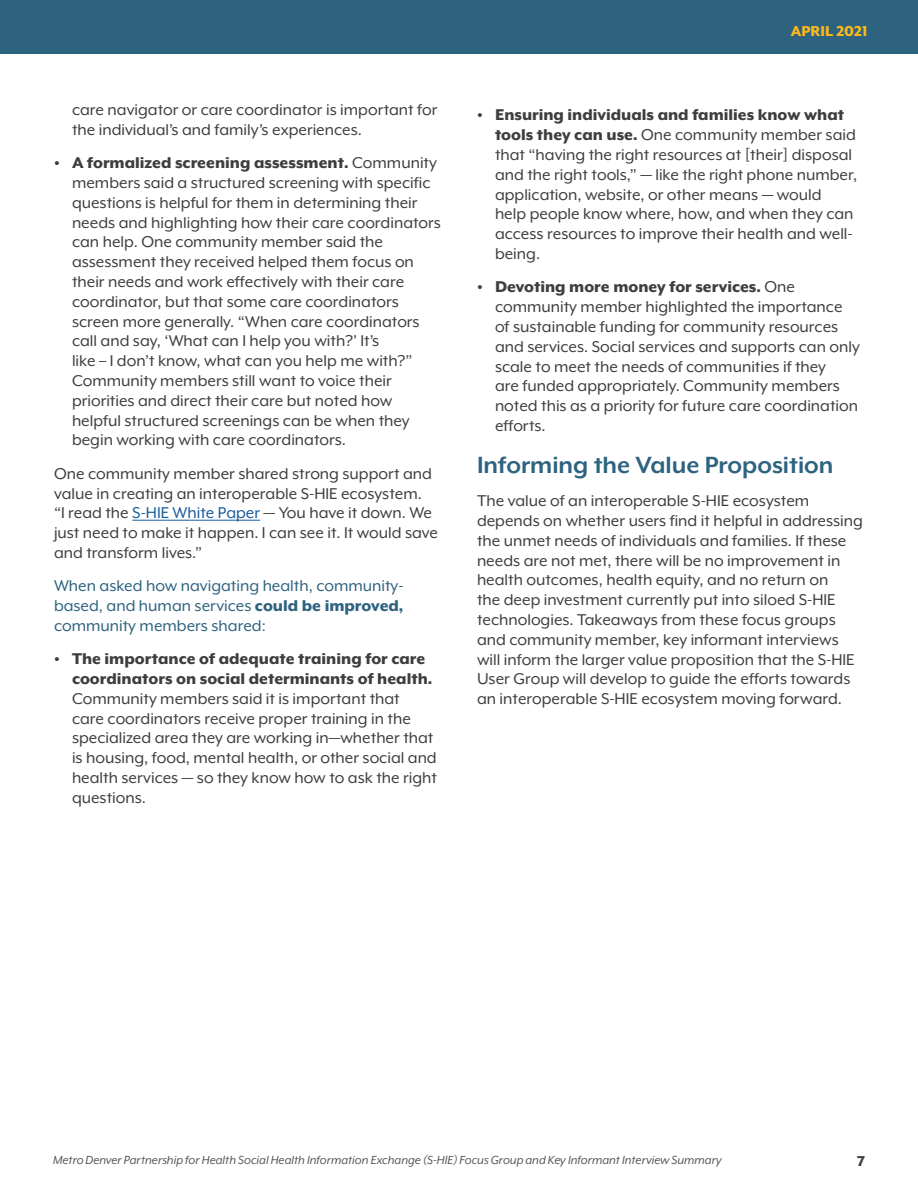
<style>
.page{position:relative;width:918px;height:1188px;background:#fff}
.page>*{position:absolute;margin:0;border:0;box-sizing:border-box;transform-origin:0 0}
.t1{font:700 27px "Mr Eaves XL Mod OT";color:#2e6380}
.t2{font:18px/19.8px "Mr Eaves XL Mod OT";color:#3e3e3f}
.t3{font:18px/19.8px "Mr Eaves XL Mod OT";color:#2e6380;text-align:justify}
.t4{font:800 16.5px "Mr Eaves XL Mod OT";color:#fdb91b}
.t5{font:800 16.5px "Mr Eaves XL Mod OT";color:#3e3e3f}
.t6{font:italic 13.5px "Mr Eaves XL Mod OT";color:#545557}
.s1{font-weight:800}
.s2{color:#175d9e}
</style>
<div class="page">
<div style="left:0;top:0;width:918px;height:54px;background:#2e6380"></div>
<hr style="left:132px;top:520px;width:128px;height:1px;background:#175d9e">
<p class="t2" style="left:72px;top:100px;width:367px">care navigator or care coordinator is important for the individual’s and family’s experiences.</p>
<p class="t2" style="left:72px;top:153px;width:371px;text-indent:-18px"><span class="s1">• A formalized screening assessment.</span> Community members said a structured screening with specific questions is helpful for them in determining their needs and highlighting how their care coordinators can help. One community member said the assessment they received helped them focus on their needs and work effectively with their care coordinator, but that some care coordinators screen more generally. “When care coordinators call and say, ‘What can I help you with?’ It’s<br>like – I don’t know, what can you help me with?” Community members still want to voice their priorities and direct their care but noted how helpful structured screenings can be when they begin working with care coordinators.</p>
<p class="t2" style="left:54px;top:463px;width:386px">One community member shared strong support and value in creating an interoperable S-HIE ecosystem.<br>“I read the <span class="s2">S-HIE White Paper</span> — You have it down. We just need to make it happen. I can see it. It would save and transform lives.”</p>
<p class="t3" style="left:54px;top:576px;width:351px">When asked how navigating health, community&shy;based, and human services <span class="s1">could be improved, </span>community members shared:</p>
<p class="t2" style="left:72px;top:649px;width:367px;text-indent:-18px"><span class="s1">• The importance of adequate training for care coordinators on social determinants of health.<br></span>Community members said it is important that<br>care coordinators receive proper training in the specialized area they are working in—whether that is housing, food, mental health, or other social and health services — so they know how to ask the right questions.</p>
<p class="t4" style="left:791px;top:23px;width:78px">APRIL 2021</p>
<p class="t2" style="left:495px;top:105px;width:364px;text-indent:-18px"><span class="s1">• Ensuring individuals and families know what tools they can use.</span> One community member said that “having the right resources at [their] disposal and the right tools,” — like the right phone number, application, website, or other means — would help people know where, how, and when they can access resources to improve their health and well&shy;being.</p>
<p class="t2" style="left:495px;top:277px;width:366px;text-indent:-18px"><span class="s1">• Devoting more money for services.</span> One community member highlighted the importance of sustainable funding for community resources and services. Social services and supports can only scale to meet the needs of communities if they<br>are funded appropriately. Community members noted this as a priority for future care coordination efforts.</p>
<p class="t1" style="left:477px;top:451px;width:358px">Informing the Value Proposition</p>
<p class="t2" style="left:477px;top:491px;width:387px">The value of an interoperable S-HIE ecosystem depends on whether users find it helpful in addressing the unmet needs of individuals and families. If these needs are not met, there will be no improvement in health outcomes, health equity, and no return on<br>the deep investment currently put into siloed S-HIE technologies. Takeaways from these focus groups and community member, key informant interviews will inform the larger value proposition that the S-HIE User Group will develop to guide the efforts towards an interoperable S-HIE ecosystem moving forward.</p>
<p class="t6" style="left:53px;top:1153px;width:670px">Metro Denver Partnership for Health Social Health Information Exchange (S-HIE) Focus Group and Key Informant Interview Summary</p>
<p class="t5" style="left:857px;top:1153px;width:9px">7</p>
</div>
